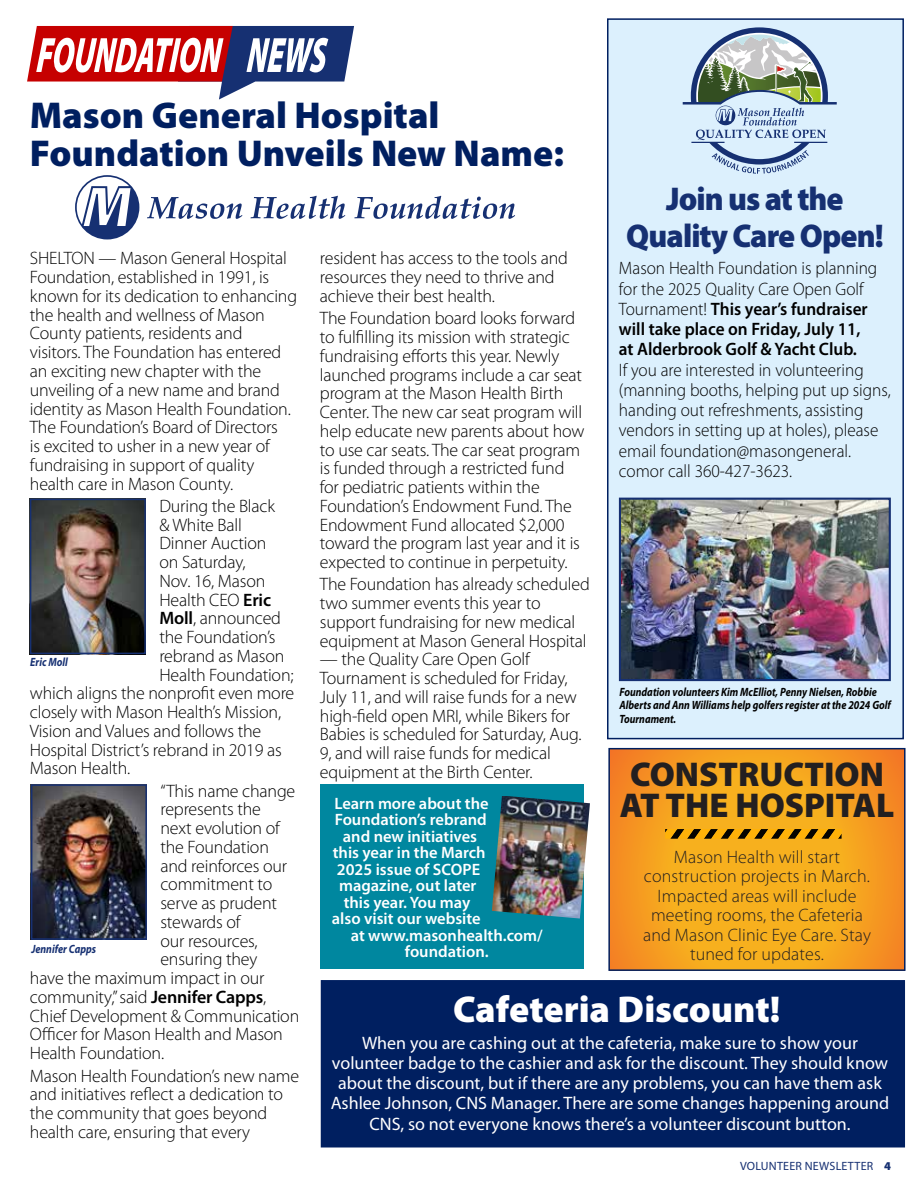
<style>
.page{position:relative;width:918px;height:1188px;background:#fff}
.page>*{position:absolute;margin:0;border:0;box-sizing:border-box;transform-origin:0 0}
.t1{font:900 37.5px/37.5px "Myriad Pro";color:#001f60}
.t2{font:900 37.5px "Myriad Pro";color:#fff}
.t3{font:900 34.5px/31.5px "Myriad Pro";color:#231f20}
.t4{font:900 33px/37.5px "Myriad Pro";letter-spacing:-.03em;color:#163072;text-align:center;scale:.96 1}
.t5{font:300 18px/18.8px "Myriad Pro";letter-spacing:-.01em;color:#000}
.t6{font:18px/20.2px "Myriad Pro";color:#fff;text-align:center}
.t7{font:300 18px/20.2px "Myriad Pro";letter-spacing:-.01em;color:#000;scale:.96 1}
.t8{font:600 18px/20.2px "Myriad Pro";color:#000;scale:.96 1}
.t9{font:300 18px/19.5px "Myriad Pro";letter-spacing:.01em;color:#231f20;text-align:center}
.t10{font:600 16.5px "Myriad Pro";color:#fff}
.t11{font:italic 700 12px/13.5px "Myriad Pro";color:#000;scale:.85 1}
.t12{font:italic 700 12px "Myriad Pro";color:#163072;scale:.85 1}
.t13{font:12px "Myriad Pro";letter-spacing:.02em;color:#163072}
.s1{font-weight:600}
.s2{font-weight:300}
.s3{font-weight:900}
</style>
<div class="page">
<div style="left:607px;top:18px;width:297px;height:721px;background:#dcf0fd;border:2px solid #001f60"></div>
<div style="left:321px;top:785px;width:263px;height:184px;background:#00879f"></div>
<img style="left:34px;top:787px;width:110px;height:150px">
<div style="left:31px;top:784px;width:116px;height:156px;border:2px solid #163072"></div>
<svg style="left:27px;top:26px;width:327px;height:74px"></svg>
<img style="left:33px;top:502px;width:110px;height:149px">
<div style="left:30px;top:499px;width:116px;height:155px;border:2px solid #163072"></div>
<img style="left:622px;top:501px;width:266px;height:177px">
<div style="left:619px;top:498px;width:272px;height:183px;border:2px solid #163072"></div>
<svg style="left:683px;top:27px;width:154px;height:147px"></svg>
<div style="left:321px;top:980px;width:584px;height:168px;background:#001f60;border:2px solid #001f60"></div>
<svg style="left:611px;top:751px;width:292px;height:217px;background:#f6a31f"></svg>
<svg style="left:665px;top:829px;width:177px;height:10px;background:#9c6d06"></svg>
<div style="left:608px;top:748px;width:298px;height:223px;border:2px solid #001f60"></div>
<img style="left:492px;top:796px;width:98px;height:123px">
<svg style="left:147px;top:197px;width:95px;height:22px"></svg>
<svg style="left:251px;top:196px;width:94px;height:23px"></svg>
<svg style="left:354px;top:196px;width:161px;height:23px"></svg>
<svg style="left:75px;top:175px;width:64px;height:64px"></svg>
<h1 class="t1" style="left:30px;top:95px;width:536px">Mason General Hospital<br>Foundation Unveils New Name:</h1>
<p class="t5" style="left:30px;top:249px;width:269px">SHELTON — Mason General Hospital Foundation, established in 1991, is known for its dedication to enhancing the health and wellness of Mason County patients, residents and visitors. The Foundation has entered an exciting new chapter with the unveiling of a new name and brand identity as Mason Health Foundation.<br>The Foundation’s Board of Directors<br>is excited to usher in a new year of fundraising in support of quality health care in Mason County.</p>
<p class="t5" style="left:159px;top:496px;width:117px">During the Black</p>
<p class="t5" style="left:159px;top:515px;width:84px">&amp; White Ball</p>
<p class="t5" style="left:159px;top:534px;width:109px">Dinner Auction</p>
<p class="t5" style="left:159px;top:553px;width:88px">on Saturday,</p>
<p class="t5" style="left:159px;top:571px;width:108px">Nov. 16, Mason</p>
<p class="t5" style="left:159px;top:590px;width:113px">Health CEO <span class="s1">Eric</span></p>
<p class="t5" style="left:159px;top:609px;width:123px"><span class="s1">Moll</span>, announced</p>
<p class="t5" style="left:159px;top:628px;width:118px">the Foundation’s</p>
<p class="t5" style="left:159px;top:646px;width:127px">rebrand as Mason</p>
<p class="t5" style="left:159px;top:665px;width:136px">Health Foundation;</p>
<p class="t5" style="left:30px;top:684px;width:266px">which aligns the nonprofit even more</p>
<p class="t5" style="left:30px;top:703px;width:253px">closely with Mason Health’s Mission,</p>
<p class="t5" style="left:30px;top:721px;width:233px">Vision and Values and follows the</p>
<p class="t5" style="left:30px;top:740px;width:253px">Hospital District’s rebrand in 2019 as</p>
<p class="t5" style="left:30px;top:759px;width:102px">Mason Health.</p>
<p class="t5" style="left:160px;top:781px;width:136px">“This name change</p>
<p class="t5" style="left:160px;top:800px;width:102px">represents the</p>
<p class="t5" style="left:160px;top:819px;width:121px">next evolution of</p>
<p class="t5" style="left:160px;top:837px;width:110px">the Foundation</p>
<p class="t5" style="left:160px;top:856px;width:128px">and reinforces our</p>
<p class="t5" style="left:160px;top:875px;width:113px">commitment to</p>
<p class="t5" style="left:160px;top:894px;width:118px">serve as prudent</p>
<p class="t5" style="left:160px;top:912px;width:82px">stewards of</p>
<p class="t5" style="left:160px;top:931px;width:99px">our resources,</p>
<p class="t5" style="left:160px;top:950px;width:99px">ensuring they</p>
<p class="t5" style="left:30px;top:969px;width:236px">have the maximum impact in our</p>
<p class="t5" style="left:30px;top:987px;width:238px">community,” said <span class="s1">Jennifer Capps</span>,</p>
<p class="t5" style="left:30px;top:1006px;width:271px">Chief Development &amp; Communication</p>
<p class="t5" style="left:30px;top:1025px;width:255px">Officer for Mason Health and Mason</p>
<p class="t5" style="left:30px;top:1044px;width:136px">Health Foundation.</p>
<p class="t5" style="left:30px;top:1066px;width:271px">Mason Health Foundation’s new name and initiatives reflect a dedication to the community that goes beyond health care, ensuring that every</p>
<p class="t12" style="left:30px;top:654px;width:46px">Eric Moll</p>
<p class="t12" style="left:31px;top:941px;width:78px">Jennifer Capps</p>
<p class="t5" style="left:320px;top:249px;width:250px">resident has access to the tools and resources they need to thrive and achieve their best health.</p>
<p class="t5" style="left:320px;top:309px;width:266px">The Foundation board looks forward to fulfilling its mission with strategic fundraising efforts this year. Newly launched programs include a car seat program at the Mason Health Birth Center. The new car seat program will help educate new parents about how to use car seats. The car seat program is funded through a restricted fund for pediatric patients within the Foundation’s Endowment Fund. The Endowment Fund allocated $2,000 toward the program last year and it is expected to continue in perpetuity.</p>
<p class="t5" style="left:320px;top:575px;width:271px">The Foundation has already scheduled two summer events this year to support fundraising for new medical equipment at Mason General Hospital</p>
<p class="t5" style="left:320px;top:650px;width:263px">— the Quality Care Open Golf Tournament is scheduled for Friday, July 11, and will raise funds for a new high-field open MRI, while Bikers for Babies is scheduled for Saturday, Aug.<br>9, and will raise funds for medical equipment at the Birth Center.</p>
<p class="t10" style="left:334px;top:793px;width:156px">Learn more about the</p>
<p class="t10" style="left:335px;top:809px;width:154px">Foundation’s rebrand</p>
<p class="t10" style="left:343px;top:826px;width:136px">and new initiatives</p>
<p class="t10" style="left:333px;top:842px;width:154px">this year in the March</p>
<p class="t10" style="left:337px;top:859px;width:145px">2025 issue of SCOPE</p>
<p class="t10" style="left:339px;top:875px;width:139px">magazine, out later</p>
<p class="t10" style="left:344px;top:892px;width:128px">this year. You may</p>
<p class="t10" style="left:332px;top:908px;width:150px">also visit our website</p>
<p class="t10" style="left:351px;top:925px;width:194px">at www.masonhealth.com/</p>
<p class="t10" style="left:405px;top:941px;width:85px">foundation.</p>
<h3 class="t4" style="left:626px;top:179px;width:270px">Join us at the<br>Quality Care Open!</h3>
<p class="t8" style="left:619px;top:258px;width:271px"><span class="s2">Mason Health Foundation is planning for the 2025 Quality Care Open Golf Tournament!</span> This year’s fundraiser will take place on Friday, July 11, at Alderbrook Golf &amp; Yacht Club.</p>
<p class="t7" style="left:619px;top:359px;width:285px">If you are interested in volunteering (manning booths, helping put up signs, handing out refreshments, assisting vendors in setting up at holes), please email foundation@masongeneral. comor call 360-427-3623.</p>
<p class="t11" style="left:619px;top:685px;width:321px">Foundation volunteers Kim McElliot, Penny Nielsen, Robbie<br>Alberts and Ann Williams help golfers register at the 2024 Golf<br>Tournament.</p>
<h2 class="t3" style="left:620px;top:757px;width:276px">CONSTRUCTION<br>AT THE HOSPITAL</h2>
<p class="t9" style="left:643px;top:847px;width:229px">Mason Health will start construction projects in March.<br>Impacted areas will include meeting rooms, the Cafeteria and Mason Clinic Eye Care. Stay tuned for updates.</p>
<h1 class="t2" style="left:453px;top:984px;width:329px">Cafeteria Discount!</h1>
<p class="t6" style="left:331px;top:1032px;width:560px">When you are cashing out at the cafeteria, make sure to show your volunteer badge to the cashier and ask for the discount. They should know about the discount, but if there are any problems, you can have them ask Ashlee Johnson, CNS Manager. There are some changes happening around CNS, so not everyone knows there’s a volunteer discount button.</p>
<p class="t13" style="left:740px;top:1159px;width:152px">VOLUNTEER NEWSLETTER <span class="s3">4</span></p>
</div>
